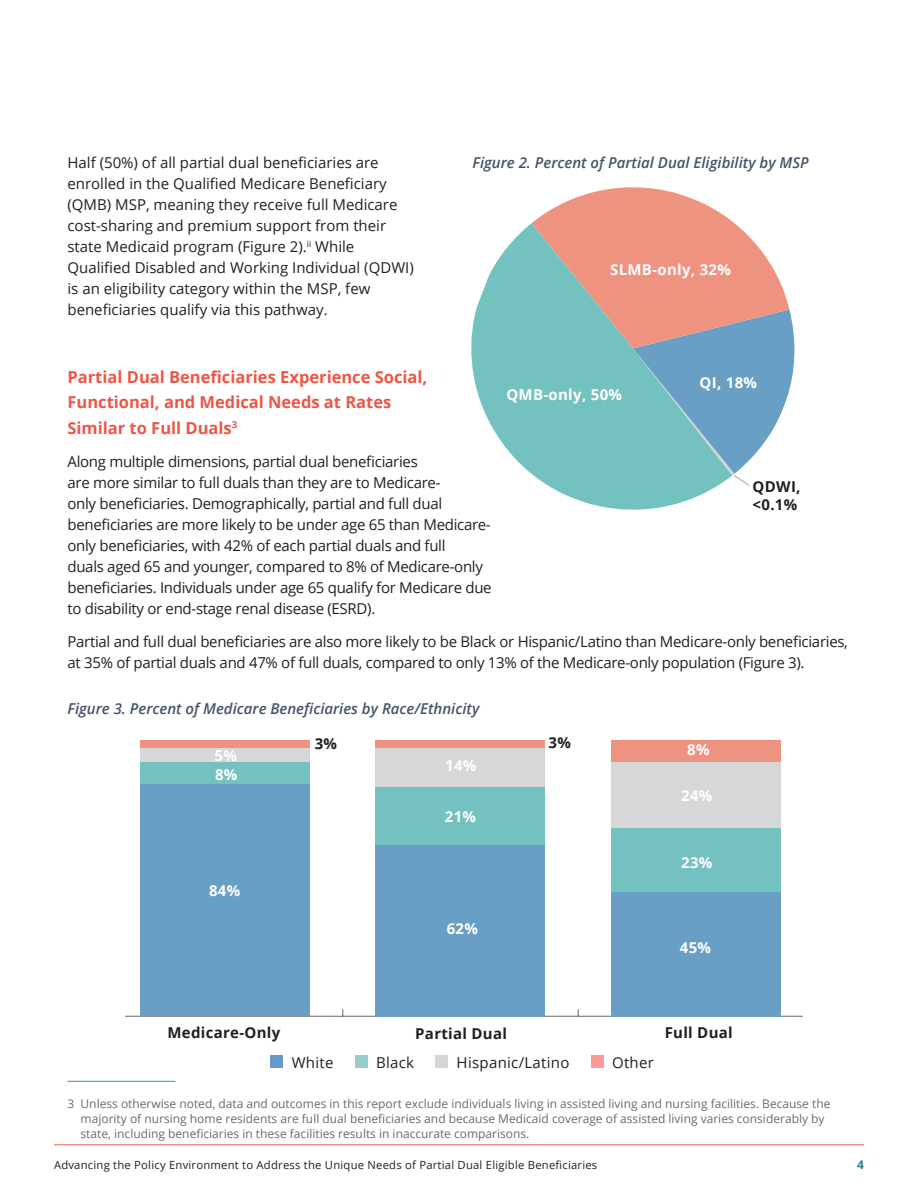
<style>
.page{position:relative;width:918px;height:1188px;background:#fff}
.page>*{position:absolute;margin:0;border:0;box-sizing:border-box;transform-origin:0 0}
.t1{font:700 16.5px/25.5px "Open Sans";color:#ed5646}
.t2{font:15px/21px "Open Sans";letter-spacing:-.02em;color:#231f20}
.t3{font:15px/21px "Open Sans";color:#231f20}
.FOOTNOTE{font:italic 600 15px "Open Sans";color:#44546a}
.t4{font:700 15px "Open Sans";letter-spacing:.02em;color:#fff}
.t5{font:700 15px/18px "Open Sans";letter-spacing:.02em;color:#231f20}
.t6{font:15px "Open Sans";letter-spacing:.02em;color:#231f20}
.t7{font:12px/15px "Open Sans";color:#6c6b6c}
.t8{font:700 12px "Open Sans";color:#377897}
.t9{font:11.25px "Open Sans";letter-spacing:.02em;color:#231f20}
</style>
<div class="page">
<hr style="left:54px;top:1144px;width:810px;height:1px;background:#ed634f">
<hr style="left:68px;top:1081px;width:108px;height:1px;background:#289e98">
<svg style="left:532px;top:187px;width:257px;height:123px;fill:#ef9381"></svg>
<svg style="left:471px;top:223px;width:261px;height:287px;fill:#74c2c0"></svg>
<svg style="left:633px;top:310px;width:162px;height:177px;background:#8cb2c3"></svg>
<hr style="left:125px;top:1016px;width:678px;height:1px;background:#666">
<hr style="left:125px;top:740px;width:1px;height:276px;background:#666">
<div style="left:140px;top:740px;width:170px;height:8px;background:#ef9381"></div>
<div style="left:376px;top:740px;width:169px;height:8px;background:#ef9381"></div>
<div style="left:611px;top:740px;width:170px;height:22px;background:#ef9381"></div>
<div style="left:140px;top:748px;width:170px;height:14px;background:#d5d7d8"></div>
<div style="left:376px;top:748px;width:169px;height:39px;background:#d5d7d8"></div>
<div style="left:611px;top:762px;width:170px;height:66px;background:#d5d7d8"></div>
<div style="left:140px;top:762px;width:170px;height:22px;background:#74c2c0"></div>
<div style="left:376px;top:787px;width:169px;height:58px;background:#74c2c0"></div>
<div style="left:611px;top:828px;width:170px;height:64px;background:#74c2c0"></div>
<div style="left:140px;top:784px;width:170px;height:232px;background:#699fc5"></div>
<div style="left:376px;top:845px;width:169px;height:171px;background:#699fc5"></div>
<div style="left:611px;top:892px;width:170px;height:124px;background:#699fc5"></div>
<div style="left:271px;top:1055px;width:12px;height:13px;background:#69c"></div>
<div style="left:355px;top:1055px;width:12px;height:13px;background:#9cc"></div>
<div style="left:435px;top:1055px;width:13px;height:13px;background:#d5d6d8"></div>
<div style="left:591px;top:1055px;width:12px;height:13px;background:#f99"></div>
<p class="t3" style="left:68px;top:152px;width:348px">Half (50%) of all partial dual beneficiaries are enrolled in the Qualified Medicare Beneficiary (QMB) MSP, meaning they receive full Medicare cost-sharing and premium support from their state Medicaid program (Figure 2).<sup>ii</sup> While Qualified Disabled and Working Individual (QDWI) is an eligibility category within the MSP, few beneficiaries qualify via this pathway.</p>
<p class="FOOTNOTE" style="left:472px;top:152px;width:338px">Figure 2. Percent of Partial Dual Eligibility by MSP</p>
<p class="t4" style="left:610px;top:259px;width:122px">SLMB-only, 32%</p>
<p class="t1" style="left:68px;top:364px;width:361px">Partial Dual Beneficiaries Experience Social,<br>Functional, and Medical Needs at Rates<br>Similar to Full Duals<sup>3</sup></p>
<p class="t2" style="left:68px;top:450px;width:426px">Along multiple dimensions, partial dual beneficiaries<br>are more similar to full duals than they are to Medicare-<br>only beneficiaries. Demographically, partial and full dual beneficiaries are more likely to be under age 65 than Medicare&shy;only beneficiaries, with 42% of each partial duals and full<br>duals aged 65 and younger, compared to 8% of Medicare-only beneficiaries. Individuals under age 65 qualify for Medicare due to disability or end-stage renal disease (ESRD).</p>
<p class="t2" style="left:68px;top:630px;width:782px">Partial and full dual beneficiaries are also more likely to be Black or Hispanic/Latino than Medicare-only beneficiaries, at 35% of partial duals and 47% of full duals, compared to only 13% of the Medicare-only population (Figure 3).</p>
<p class="FOOTNOTE" style="left:68px;top:698px;width:413px">Figure 3. Percent of Medicare Beneficiaries by Race/Ethnicity</p>
<p class="t4" style="left:700px;top:372px;width:59px">QI, 18%</p>
<p class="t4" style="left:506px;top:384px;width:117px">QMB-only, 50%</p>
<p class="t5" style="left:753px;top:477px;width:50px">QDWI, &lt;0.1%</p>
<p class="t4" style="left:215px;top:745px;width:24px">5%</p>
<p class="t4" style="left:215px;top:764px;width:24px">8%</p>
<p class="t4" style="left:209px;top:880px;width:33px">84%</p>
<p class="t5" style="left:315px;top:734px;width:24px">3%</p>
<p class="t5" style="left:548px;top:733px;width:24px">3%</p>
<p class="t4" style="left:445px;top:755px;width:33px">14%</p>
<p class="t4" style="left:445px;top:806px;width:33px">21%</p>
<p class="t4" style="left:447px;top:918px;width:33px">62%</p>
<p class="t4" style="left:687px;top:739px;width:24px">8%</p>
<p class="t4" style="left:681px;top:785px;width:33px">24%</p>
<p class="t4" style="left:681px;top:852px;width:33px">23%</p>
<p class="t4" style="left:680px;top:937px;width:33px">45%</p>
<p class="t5" style="left:167px;top:1024px;width:114px">Medicare-Only</p>
<p class="t5" style="left:415px;top:1024px;width:93px">Partial Dual</p>
<p class="t5" style="left:665px;top:1024px;width:70px">Full Dual</p>
<p class="t2" style="left:292px;top:1052px;width:43px">White</p>
<p class="t2" style="left:376px;top:1052px;width:40px">Black</p>
<p class="t6" style="left:457px;top:1052px;width:114px">Hispanic/Latino</p>
<p class="t2" style="left:612px;top:1052px;width:43px">Other</p>
<p class="t7" style="left:81px;top:1096px;width:751px;text-indent:-13px">3 Unless otherwise noted, data and outcomes in this report exclude individuals living in assisted living and nursing facilities. Because the majority of nursing home residents are full dual beneficiaries and because Medicaid coverage of assisted living varies considerably by state, including beneficiaries in these facilities results in inaccurate comparisons.</p>
<p class="t9" style="left:54px;top:1157px;width:545px">Advancing the Policy Environment to Address the Unique Needs of Partial Dual Eligible Beneficiaries</p>
<p class="t8" style="left:857px;top:1156px;width:8px">4</p>
</div>
